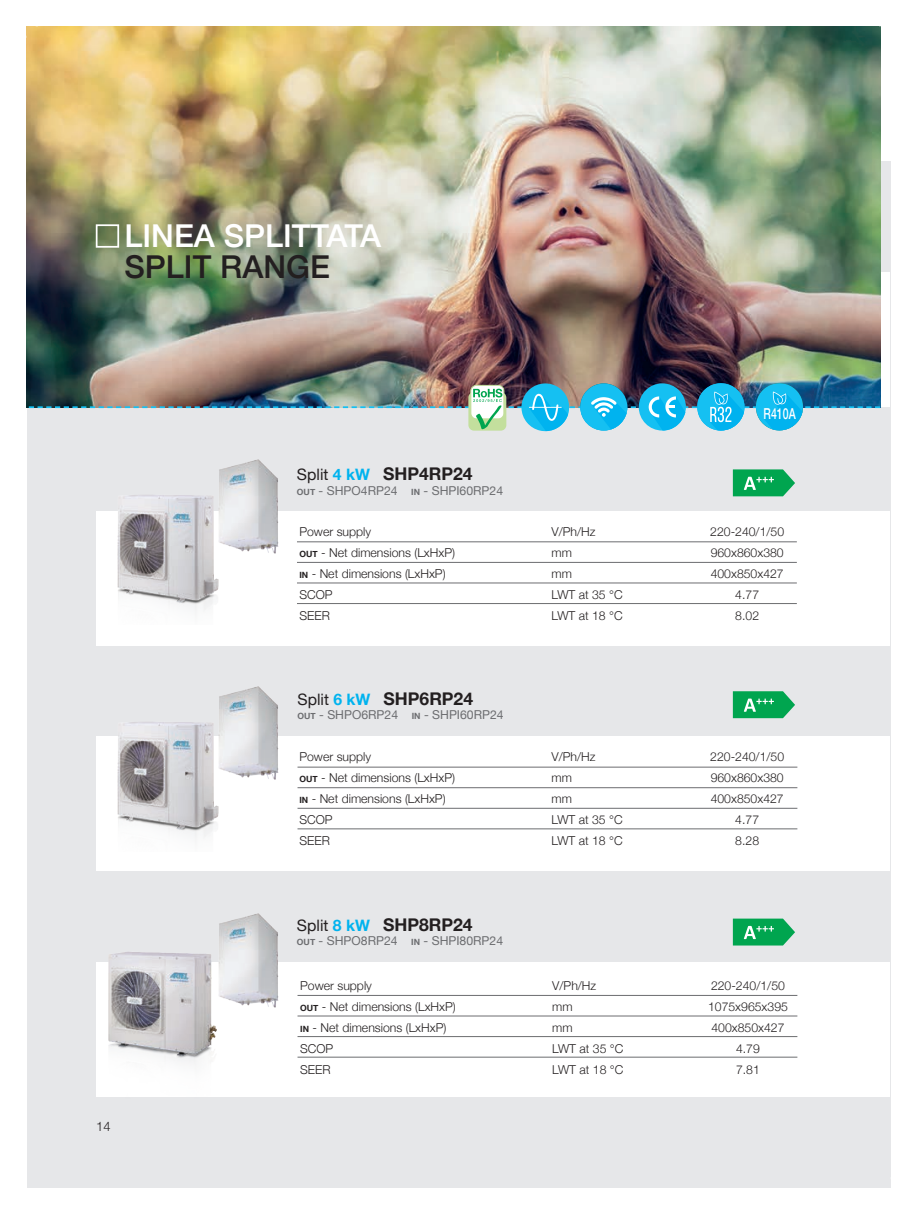
<style>
.page{position:relative;width:917px;height:1215px;background:#fff}
.page>*{position:absolute;margin:0;border:0;box-sizing:border-box;transform-origin:0 0}
.t1{font:500 31.5px "Helvetica Neue";color:#fff}
.t2{font:500 31.5px "Helvetica Neue";color:#231f20}
.t3{font:700 17.5px "Helvetica Neue";color:#231f20}
.t4{font:500 15.05px "Helvetica Neue";color:#fff;scale:.7 1}
.t5{font:300 12.95px "Helvetica Neue";color:#231f20}
.t6{font:300 12.25px "Helvetica Neue";color:#231f20}
.t7{font:12.25px "Helvetica Neue";color:#6c6d70}
.s1{font-weight:400;font-size:15.75px}
.s2{font-size:15.75px;color:#00b3ef}
.s3{font-weight:700;font-size:8.58px}
.s4{font-style:inherit}
</style>
<div class="page">
<div style="left:27px;top:161px;width:863px;height:1027px;background:#e6e7e9"></div>
<div style="left:880px;top:272px;width:10px;height:135px;background:#fff"></div>
<div style="left:96px;top:962px;width:794px;height:135px;background:#fff"></div>
<div style="left:96px;top:510px;width:794px;height:135px;background:#fff"></div>
<div style="left:96px;top:736px;width:794px;height:134px;background:#fff"></div>
<img style="left:219px;top:459px;width:62px;height:95px">
<img style="left:113px;top:492px;width:112px;height:121px">
<hr style="left:297px;top:541px;width:500px;height:1px;background:#6c6d70">
<hr style="left:297px;top:562px;width:500px;height:1px;background:#6c6d70">
<hr style="left:297px;top:582px;width:500px;height:1px;background:#6c6d70">
<hr style="left:297px;top:603px;width:500px;height:1px;background:#6c6d70">
<hr style="left:297px;top:766px;width:500px;height:1px;background:#6c6d70">
<hr style="left:297px;top:787px;width:500px;height:1px;background:#6c6d70">
<hr style="left:297px;top:808px;width:500px;height:1px;background:#6c6d70">
<hr style="left:297px;top:828px;width:500px;height:1px;background:#6c6d70">
<hr style="left:297px;top:995px;width:500px;height:1px;background:#6c6d70">
<hr style="left:297px;top:1015px;width:500px;height:1px;background:#6c6d70">
<hr style="left:297px;top:1036px;width:500px;height:1px;background:#6c6d70">
<hr style="left:297px;top:1056px;width:500px;height:1px;background:#6c6d70">
<img style="left:219px;top:686px;width:60px;height:94px">
<img style="left:117px;top:719px;width:108px;height:121px">
<img style="left:219px;top:913px;width:60px;height:95px">
<svg style="left:733px;top:469px;width:62px;height:27px;background:#29b26b"></svg>
<svg style="left:733px;top:691px;width:62px;height:27px;background:#28b16a"></svg>
<svg style="left:733px;top:918px;width:62px;height:27px;background:#2ab26c"></svg>
<img style="left:27px;top:27px;width:853px;height:380px">
<div style="left:96px;top:224px;width:23px;height:24px;border:2px solid #fff"></div>
<img style="left:29px;top:383px;width:851px;height:48px">
<img style="left:108px;top:946px;width:116px;height:119px">
<p class="t1" style="left:124px;top:210px;width:258px">LINEA SPLITTATA</p>
<p class="t2" style="left:124px;top:242px;width:207px">SPLIT RANGE</p>
<p class="t5" style="left:96px;top:1116px;width:16px">14</p>
<p class="t3" style="left:297px;top:460px;width:177px"><span class="s1">Split</span> <span class="s2">4 kW</span> SHP4RP24</p>
<p class="t7" style="left:297px;top:481px;width:208px"><span class="s3">OUT</span> <span class="s4">-</span> SHPO4RP24 <span class="s3">IN</span> <span class="s4">-</span> SHPI60RP24</p>
<p class="t6" style="left:299px;top:521px;width:73px">Power supply</p>
<p class="t6" style="left:299px;top:542px;width:157px"><span class="s3">OUT</span> - Net dimensions (LxHxP)</p>
<p class="t6" style="left:299px;top:563px;width:148px"><span class="s3">IN</span> - Net dimensions (LxHxP)</p>
<p class="t6" style="left:299px;top:584px;width:35px">SCOP</p>
<p class="t6" style="left:299px;top:605px;width:32px">SEER</p>
<p class="t3" style="left:297px;top:684px;width:177px"><span class="s1">Split</span> <span class="s2">6 kW</span> SHP6RP24</p>
<p class="t7" style="left:297px;top:706px;width:208px"><span class="s3">OUT</span> <span class="s4">-</span> SHPO6RP24 <span class="s3">IN</span> <span class="s4">-</span> SHPI60RP24</p>
<p class="t6" style="left:299px;top:746px;width:73px">Power supply</p>
<p class="t6" style="left:299px;top:767px;width:157px"><span class="s3">OUT</span> - Net dimensions (LxHxP)</p>
<p class="t6" style="left:299px;top:788px;width:148px"><span class="s3">IN</span> - Net dimensions (LxHxP)</p>
<p class="t6" style="left:299px;top:809px;width:35px">SCOP</p>
<p class="t6" style="left:299px;top:830px;width:32px">SEER</p>
<p class="t3" style="left:297px;top:910px;width:177px"><span class="s1">Split</span> <span class="s2">8 kW</span> SHP8RP24</p>
<p class="t7" style="left:297px;top:932px;width:208px"><span class="s3">OUT</span> <span class="s4">-</span> SHPO8RP24 <span class="s3">IN</span> <span class="s4">-</span> SHPI80RP24</p>
<p class="t6" style="left:300px;top:975px;width:73px">Power supply</p>
<p class="t6" style="left:300px;top:996px;width:157px"><span class="s3">OUT</span> - Net dimensions (LxHxP)</p>
<p class="t6" style="left:300px;top:1017px;width:148px"><span class="s3">IN</span> - Net dimensions (LxHxP)</p>
<p class="t6" style="left:300px;top:1038px;width:35px">SCOP</p>
<p class="t6" style="left:300px;top:1059px;width:32px">SEER</p>
<p class="t6" style="left:551px;top:521px;width:46px">V/Ph/Hz</p>
<p class="t6" style="left:551px;top:542px;width:22px">mm</p>
<p class="t6" style="left:551px;top:563px;width:22px">mm</p>
<p class="t6" style="left:551px;top:584px;width:73px">LWT at 35 °C</p>
<p class="t6" style="left:551px;top:605px;width:73px">LWT at 18 °C</p>
<p class="t6" style="left:551px;top:746px;width:46px">V/Ph/Hz</p>
<p class="t6" style="left:551px;top:767px;width:22px">mm</p>
<p class="t6" style="left:551px;top:788px;width:22px">mm</p>
<p class="t6" style="left:551px;top:809px;width:73px">LWT at 35 °C</p>
<p class="t6" style="left:551px;top:830px;width:73px">LWT at 18 °C</p>
<p class="t6" style="left:552px;top:975px;width:46px">V/Ph/Hz</p>
<p class="t6" style="left:552px;top:996px;width:22px">mm</p>
<p class="t6" style="left:552px;top:1017px;width:22px">mm</p>
<p class="t6" style="left:552px;top:1038px;width:73px">LWT at 35 °C</p>
<p class="t6" style="left:552px;top:1059px;width:73px">LWT at 18 °C</p>
<p class="t4" style="left:763px;top:402px;width:47px">R410A</p>
<p class="t6" style="left:710px;top:521px;width:75px">220-240/1/50</p>
<p class="t6" style="left:711px;top:542px;width:75px">960x860x380</p>
<p class="t6" style="left:711px;top:563px;width:75px">400x850x427</p>
<p class="t6" style="left:735px;top:584px;width:25px">4.77</p>
<p class="t6" style="left:735px;top:605px;width:25px">8.02</p>
<p class="t6" style="left:710px;top:746px;width:75px">220-240/1/50</p>
<p class="t6" style="left:711px;top:767px;width:75px">960x860x380</p>
<p class="t6" style="left:711px;top:788px;width:75px">400x850x427</p>
<p class="t6" style="left:735px;top:809px;width:25px">4.77</p>
<p class="t6" style="left:735px;top:830px;width:25px">8.28</p>
<p class="t6" style="left:711px;top:975px;width:75px">220-240/1/50</p>
<p class="t6" style="left:708px;top:996px;width:81px">1075x965x395</p>
<p class="t6" style="left:711px;top:1017px;width:75px">400x850x427</p>
<p class="t6" style="left:736px;top:1038px;width:25px">4.79</p>
<p class="t6" style="left:736px;top:1059px;width:25px">7.81</p>
</div>
